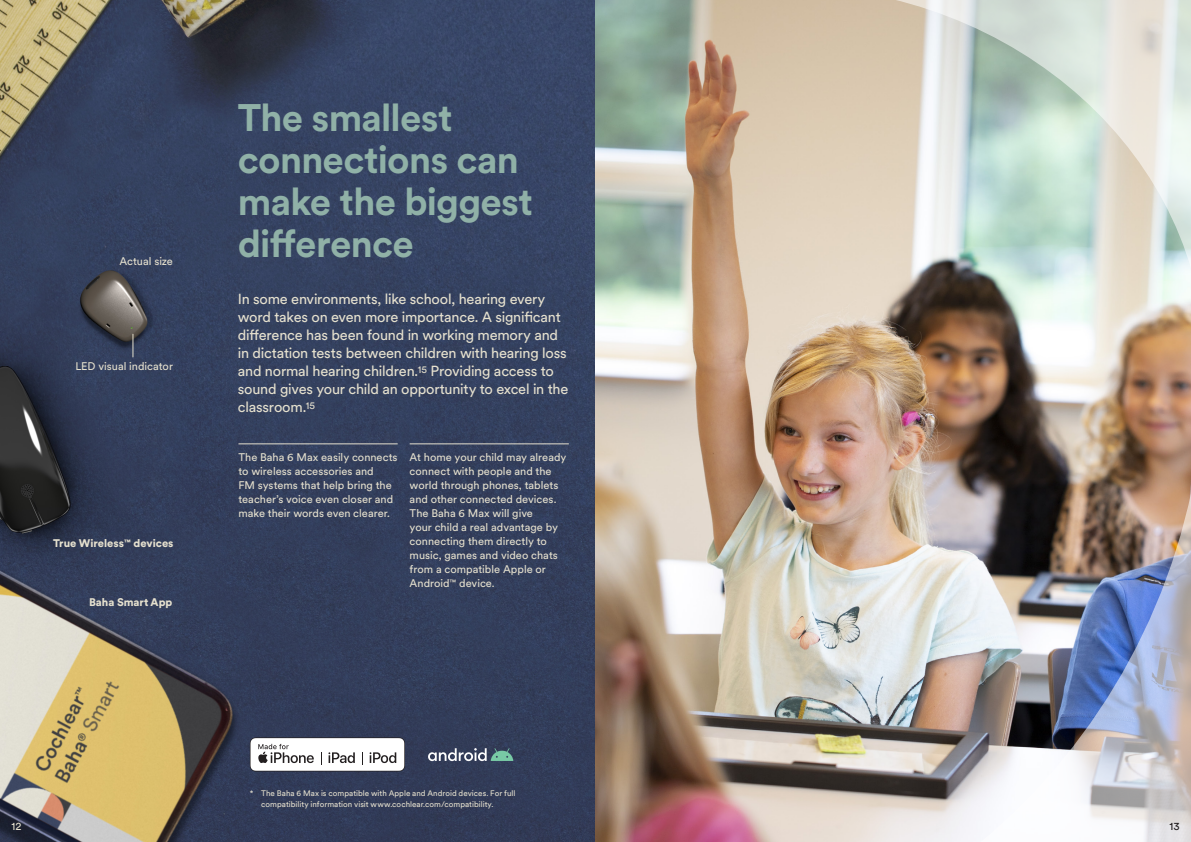
<style>
.page{position:relative;width:1191px;height:842px;background:#fff}
.page>*{position:absolute;margin:0;border:0;box-sizing:border-box;transform-origin:0 0}
.Heading_02_-_Green{font:700 38px/42px "Circular XX";letter-spacing:-.02em;color:#90b1a7}
.Intro_-_Creme{font:14.5px/18px "Circular XX";letter-spacing:-.015em;color:#e5e0ce}
.Body_-_Creme_Line_in{font:11px/14px "Circular XX";color:#e5e0ce}
.Subheading_04_-_Crem{font:900 11px "Circular XX";color:#e5e0ce}
.Info_-_Creme{font:11px "Circular XX";color:#e5e0ce}
.Colours_-_Creme{font:11px "Circular XX";letter-spacing:-.005em;color:#e5e0ce}
.t1{font:11px "Circular XX";color:#231f20}
.t2{font:8px/11px "Circular XX";letter-spacing:.005em;color:#e5e0ce}
</style>
<div class="page">
<img style="left:0;top:0;width:785px;height:842px">
<svg style="left:250px;top:737px;width:155px;height:34px"></svg>
<svg style="left:428px;top:748px;width:85px;height:13px"></svg>
<hr style="left:238px;top:444px;width:160px;height:1px;background:#e5e0ce">
<hr style="left:410px;top:444px;width:159px;height:1px;background:#e5e0ce">
<svg style="left:133px;top:334px;width:1px;height:23px"></svg>
<img style="left:595px;top:366px;width:596px;height:476px">
<svg style="left:785px;top:0;width:406px;height:366px;background:#cfcdbf"></svg>
<p class="Colours_-_Creme" style="left:119px;top:254px;width:55px">Actual size</p>
<p class="Info_-_Creme" style="left:75px;top:358px;width:99px">LED visual indicator</p>
<p class="Subheading_04_-_Crem" style="left:53px;top:536px;width:122px">True Wireless<sup>™</sup> devices</p>
<p class="Subheading_04_-_Crem" style="left:89px;top:595px;width:85px">Baha Smart App</p>
<p class="Heading_02_-_Green" style="left:238px;top:95px;width:297px">The smallest connections can make the biggest difference</p>
<p class="Intro_-_Creme" style="left:238px;top:290px;width:332px">In some environments, like school, hearing every word takes on even more importance. A significant difference has been found in working memory and in dictation tests between children with hearing loss and normal hearing children.<sup>15</sup> Providing access to sound gives your child an opportunity to excel in the classroom.<sup>15</sup></p>
<p class="Body_-_Creme_Line_in" style="left:238px;top:450px;width:161px">The Baha 6 Max easily connects to wireless accessories and<br>FM systems that help bring the teacher’s voice even closer and make their words even clearer.</p>
<p class="Body_-_Creme_Line_in" style="left:410px;top:450px;width:158px">At home your child may already connect with people and the world through phones, tablets and other connected devices.<br>The Baha 6 Max will give<br>your child a real advantage by connecting them directly to music, games and video chats from a compatible Apple or<br>Android<sup>™</sup> device.</p>
<p class="t2" style="left:261px;top:787px;width:256px;text-indent:-11px">* The Baha 6 Max is compatible with Apple and Android devices. For full compatibility information visit www.cochlear.com/compatibility.</p>
<p class="Body_-_Creme_Line_in" style="left:11px;top:819px;width:12px">12</p>
<p class="t1" style="left:1169px;top:819px;width:12px">13</p>
</div>
